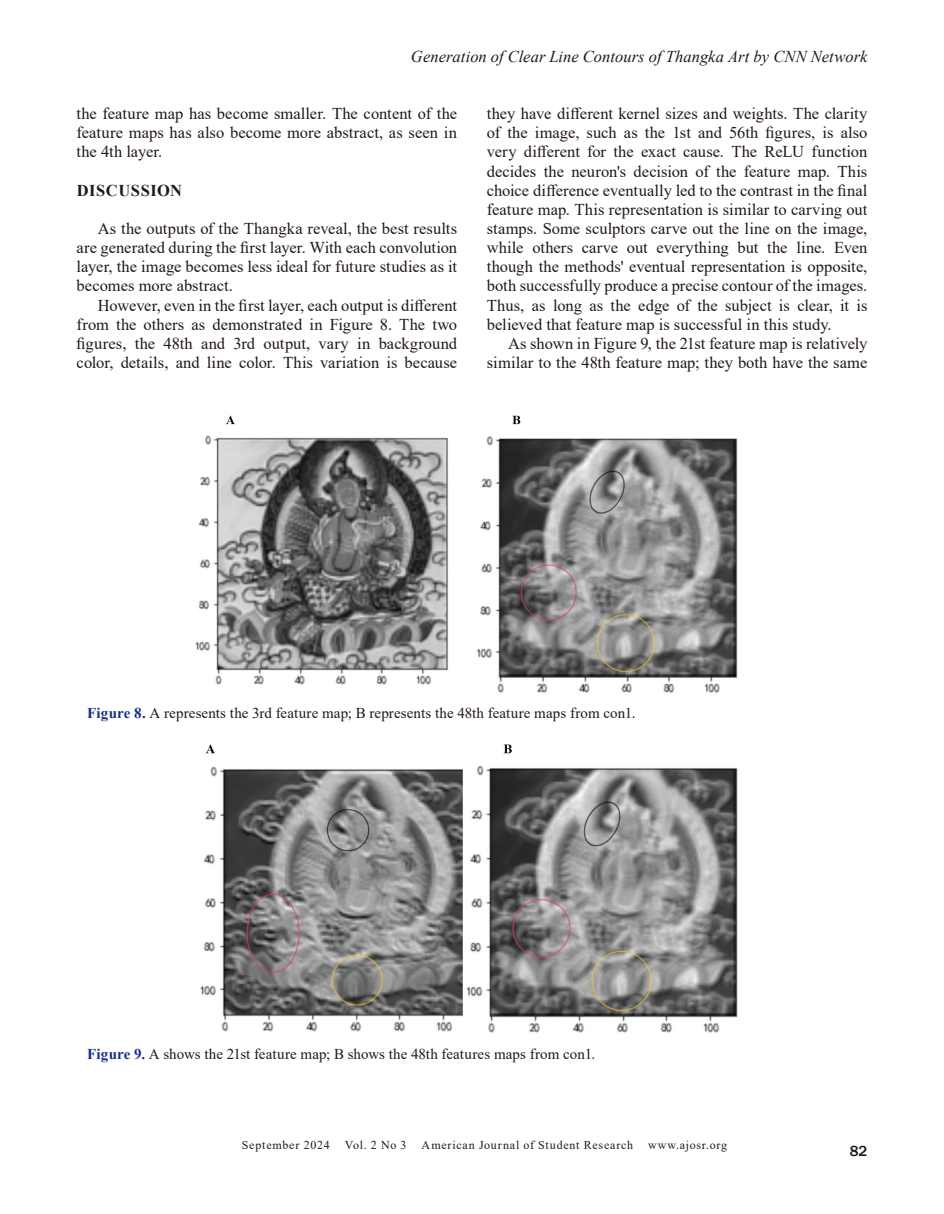
<style>
.page{position:relative;width:944px;height:1214px;background:#fff}
.page>*{position:absolute;margin:0;border:0;box-sizing:border-box;transform-origin:0 0}
._4_3_Body{font:16.5px/19.2px "Times New Roman";color:#231916;text-align:justify}
.t1{font:italic 16.5px "Times New Roman";color:#231916}
._4_1_Heading_1{font:700 16.5px "Times New Roman";letter-spacing:.025em;color:#231916}
._6_2_Figure_-_text{font:15px "Times New Roman";letter-spacing:.005em;color:#231916}
.t2{font:500 15px "Franklin Gothic";color:#231916}
.t3{font:12px "Times New Roman";letter-spacing:.06em;color:#231916}
.s1{font-weight:700;color:#152e87}
</style>
<div class="page">
<img style="left:195px;top:415px;width:543px;height:278px">
<img style="left:200px;top:744px;width:538px;height:289px">
<p class="t1" style="left:411px;top:45px;width:458px">Generation of Clear Line Contours of Thangka Art by CNN Network</p>
<p class="_4_3_Body" style="left:77px;top:103px;width:382px">the feature map has become smaller. The content of the feature maps has also become more abstract, as seen in the 4th layer.</p>
<p class="_4_1_Heading_1" style="left:77px;top:178px;width:107px">DISCUSSION</p>
<p class="_4_3_Body" style="left:77px;top:218px;width:382px;text-indent:21px">As the outputs of the Thangka reveal, the best results are generated during the first layer. With each convolution layer, the image becomes less ideal for future studies as it becomes more abstract.</p>
<p class="_4_3_Body" style="left:77px;top:295px;width:382px;text-indent:21px">However, even in the first layer, each output is different from the others as demonstrated in Figure 8. The two figures, the 48th and 3rd output, vary in background color, details, and line color. This variation is because</p>
<p class="_4_3_Body" style="left:487px;top:103px;width:382px">they have different kernel sizes and weights. The clarity of the image, such as the 1st and 56th figures, is also very different for the exact cause. The ReLU function decides the neuron's decision of the feature map. This choice difference eventually led to the contrast in the final feature map. This representation is similar to carving out stamps. Some sculptors carve out the line on the image, while others carve out everything but the line. Even though the methods' eventual representation is opposite, both successfully produce a precise contour of the images.<br>Thus, as long as the edge of the subject is clear, it is believed that feature map is successful in this study.</p>
<p class="_4_3_Body" style="left:487px;top:333px;width:382px;text-align:right">As shown in Figure 9, the 21st feature map is relatively similar to the 48th feature map; they both have the same</p>
<p class="_6_2_Figure_-_text" style="left:87px;top:702px;width:549px"><span class="s1">Figure 8.</span> A represents the 3rd feature map; B represents the 48th feature maps from con1.</p>
<p class="_6_2_Figure_-_text" style="left:87px;top:1043px;width:509px"><span class="s1">Figure 9.</span> A shows the 21st feature map; B shows the 48th features maps from con1.</p>
<p class="t3" style="left:242px;top:1136px;width:89px">September 2024</p>
<p class="t3" style="left:345px;top:1136px;width:63px">Vol. 2 No 3</p>
<p class="t3" style="left:421px;top:1136px;width:307px">American Journal of Student Research www.ajosr.org</p>
<p class="t2" style="left:849px;top:1141px;width:19px">82</p>
</div>
